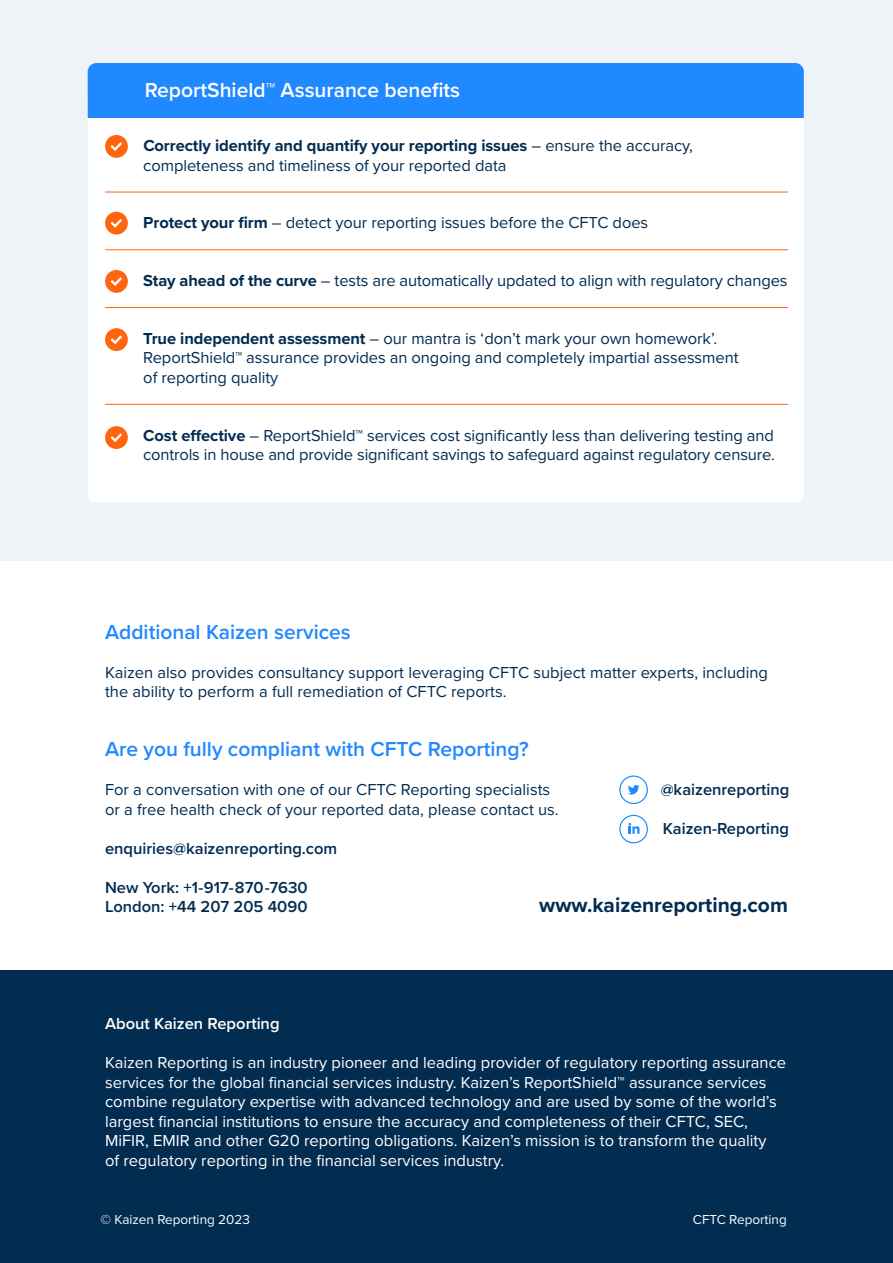
<style>
.page{position:relative;width:893px;height:1263px;background:#fff}
.page>*{position:absolute;margin:0;border:0;box-sizing:border-box;transform-origin:0 0}
.t1{font:600 21px "Proxima Nova";color:#2189ff}
.t2{font:600 21px "Proxima Nova";color:#fff}
.t3{font:700 21px "Proxima Nova";color:#032c51}
.t4{font:16.5px/19.5px "Proxima Nova";letter-spacing:-.005em;color:#032c51}
.t5{font:16.5px/19.5px "Proxima Nova";color:#fff}
.t6{font:600 16.5px/19.5px "Proxima Nova";color:#032c51}
.t7{font:600 16.5px "Proxima Nova";color:#fff}
.t8{font:13.5px "Proxima Nova";color:#fff}
.s1{font-weight:700}
.s2{font-family:"Proxima Nova Cond"}
</style>
<div class="page">
<div style="left:0;top:0;width:892px;height:561px;background:#eef3f8"></div>
<div style="left:0;top:970px;width:892px;height:293px;background:#032c51"></div>
<div style="left:619px;top:775px;width:29px;height:29px;border:1px solid #2189ff;border-radius:14px"></div>
<svg style="left:628px;top:785px;width:11px;height:10px"></svg>
<div style="left:619px;top:815px;width:29px;height:28px;border:1px solid #2189ff;border-radius:14px"></div>
<svg style="left:628px;top:823px;width:11px;height:11px"></svg>
<div style="left:88px;top:118px;width:715px;height:384px;background:#fff"></div>
<div style="left:88px;top:63px;width:715px;height:55px;background:#2189ff"></div>
<hr style="left:105px;top:192px;width:683px;height:1px;background:#ff650f">
<hr style="left:105px;top:250px;width:683px;height:1px;background:#ff650f">
<hr style="left:105px;top:307px;width:683px;height:1px;background:#ff650f">
<hr style="left:105px;top:404px;width:683px;height:1px;background:#ff650f">
<div style="left:105px;top:212px;width:23px;height:23px;background:#ff650f;border-radius:50%"></div>
<svg style="left:110px;top:219px;width:12px;height:9px"></svg>
<div style="left:105px;top:135px;width:23px;height:23px;background:#ff650f;border-radius:50%"></div>
<svg style="left:110px;top:142px;width:12px;height:9px"></svg>
<div style="left:105px;top:270px;width:23px;height:23px;background:#ff650f;border-radius:50%"></div>
<svg style="left:110px;top:277px;width:12px;height:9px"></svg>
<div style="left:105px;top:328px;width:23px;height:23px;background:#ff650f;border-radius:50%"></div>
<svg style="left:110px;top:335px;width:12px;height:10px"></svg>
<div style="left:105px;top:426px;width:23px;height:23px;background:#ff650f;border-radius:50%"></div>
<svg style="left:110px;top:433px;width:12px;height:9px"></svg>
<p class="t2" style="left:145px;top:74px;width:317px">ReportShield™ Assurance benefits</p>
<p class="t4" style="left:143px;top:135px;width:551px"><span class="s1">Correctly identify and quantify your reporting issues</span> – ensure the accuracy, completeness and timeliness of your reported data</p>
<p class="t4" style="left:143px;top:212px;width:506px"><span class="s1">Protect your firm</span> – detect your reporting issues before the CFTC does</p>
<p class="t4" style="left:143px;top:270px;width:645px"><span class="s1">Stay ahead of the curve</span> – tests are automatically updated to align with regulatory changes</p>
<p class="t4" style="left:143px;top:328px;width:596px"><span class="s1">True independent assessment</span> – our mantra is ‘don’t mark your own homework’.<br>ReportShield<span class="s2">™</span> assurance provides an ongoing and completely impartial assessment of reporting quality</p>
<p class="t4" style="left:143px;top:425px;width:633px"><span class="s1">Cost effective</span> – ReportShield™ services cost significantly less than delivering testing and controls in house and provide significant savings to safeguard against regulatory censure.</p>
<p class="t1" style="left:105px;top:616px;width:247px">Additional Kaizen services</p>
<p class="t4" style="left:105px;top:662px;width:664px">Kaizen also provides consultancy support leveraging CFTC subject matter experts, including the ability to perform a full remediation of CFTC reports.</p>
<p class="t1" style="left:105px;top:733px;width:425px">Are you fully compliant with CFTC Reporting?</p>
<p class="t4" style="left:105px;top:779px;width:455px">For a conversation with one of our CFTC Reporting specialists or a free health check of your reported data, please contact us.</p>
<p class="t6" style="left:105px;top:838px;width:234px">enquiries@kaizenreporting.com</p>
<p class="t6" style="left:105px;top:877px;width:204px">New York: +1-917-870-7630<br>London: +44 207 205 4090</p>
<p class="t6" style="left:660px;top:779px;width:130px">@kaizenreporting</p>
<p class="t6" style="left:662px;top:818px;width:128px">Kaizen-Reporting</p>
<p class="t3" style="left:539px;top:889px;width:250px">www.kaizenreporting.com</p>
<p class="t7" style="left:105px;top:1011px;width:176px">About Kaizen Reporting</p>
<p class="t5" style="left:105px;top:1052px;width:682px">Kaizen Reporting is an industry pioneer and leading provider of regulatory reporting assurance services for the global financial services industry. Kaizen’s ReportShield™ assurance services combine regulatory expertise with advanced technology and are used by some of the world’s largest financial institutions to ensure the accuracy and completeness of their CFTC, SEC, MiFIR, EMIR and other G20 reporting obligations. Kaizen’s mission is to transform the quality<br>of regulatory reporting in the financial services industry.</p>
<p class="t8" style="left:100px;top:1209px;width:151px">© Kaizen Reporting 2023</p>
<p class="t8" style="left:693px;top:1209px;width:95px">CFTC Reporting</p>
</div>
